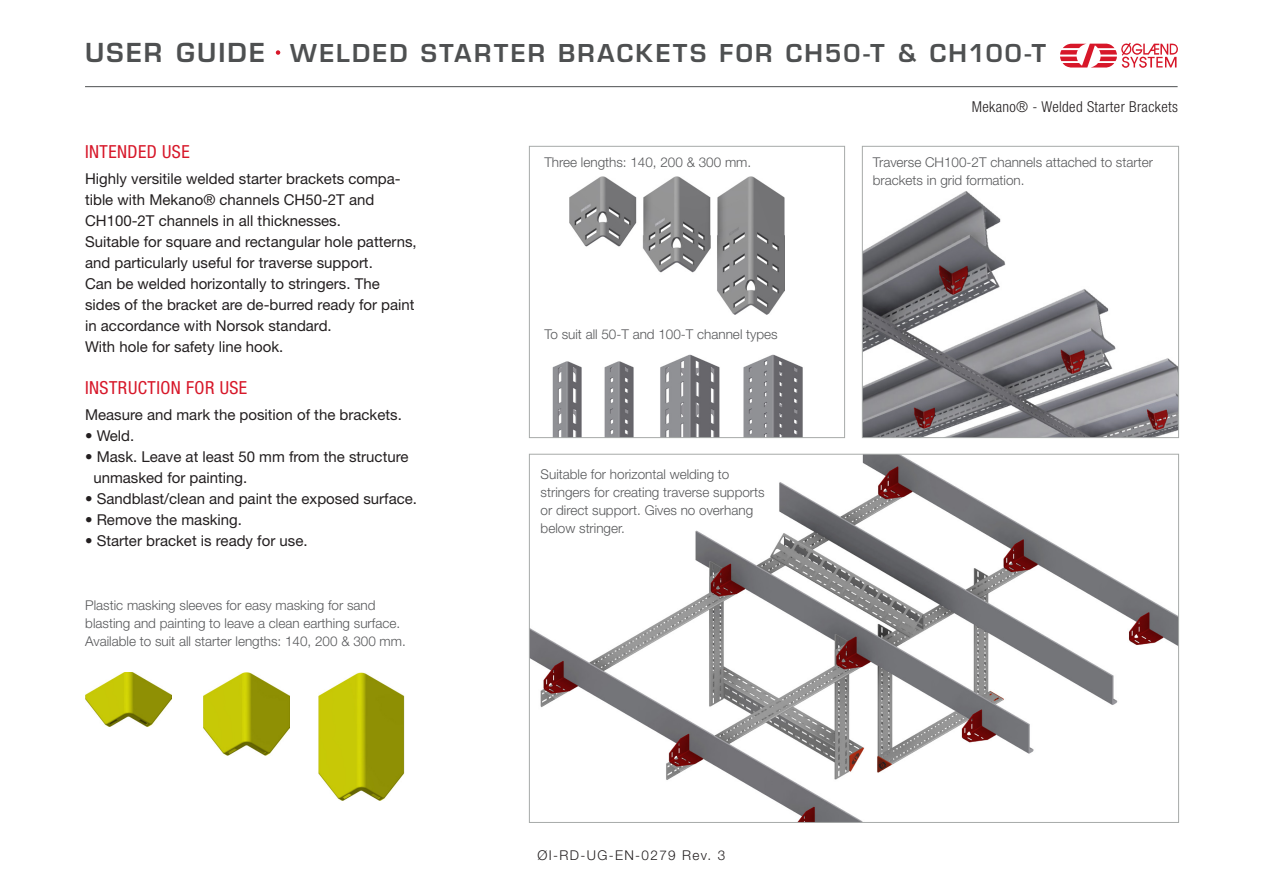
<style>
.page{position:relative;width:1263px;height:893px;background:#fff}
.page>*{position:absolute;margin:0;border:0;box-sizing:border-box;transform-origin:0 0}
.t1{font:600 25.5px "Eurostile LT Std";letter-spacing:.085em;color:#4e5051}
.t2{font:600 24px "Eurostile LT Std";letter-spacing:.095em;color:#4e5051}
.t3{font:condensed 18px "Helvetica Neue LT Std";letter-spacing:.025em;color:#d71729}
.Brødtekst{font:15px/21px "Helvetica Neue LT Std";color:#231f20}
.t4{font:300 condensed 15px "Helvetica Neue LT Std";letter-spacing:.025em;color:#231f20}
.Bildetekst{font:300 13.5px/18px "Helvetica Neue LT Std";color:#57585a}
.Nummer{font:300 13.5px "Helvetica Neue LT Std";letter-spacing:.1em;color:#231f20}
</style>
<div class="page">
<hr style="left:85px;top:86px;width:1092px;height:1px;background:#4e5051">
<svg style="left:1060px;top:42px;width:118px;height:26px"></svg>
<div style="left:274px;top:49px;width:8px;height:7px;background:#d71729;border-radius:50%"></div>
<div style="left:273px;top:47px;width:10px;height:11px;border:3px solid #fff;border-radius:50%"></div>
<img style="left:552px;top:354px;width:251px;height:82px">
<img style="left:570px;top:177px;width:215px;height:138px">
<div style="left:529px;top:146px;width:316px;height:292px;border:1px solid #a7aaa9"></div>
<img style="left:531px;top:456px;width:646px;height:365px">
<img style="left:864px;top:191px;width:313px;height:245px">
<div style="left:862px;top:146px;width:317px;height:292px;border:1px solid #a7aaa9"></div>
<img style="left:85px;top:672px;width:87px;height:55px">
<img style="left:318px;top:672px;width:87px;height:128px">
<img style="left:203px;top:672px;width:87px;height:84px">
<h1 class="t1" style="left:85px;top:36px;width:181px">USER GUIDE</h1>
<h2 class="t2" style="left:290px;top:38px;width:757px">WELDED STARTER BRACKETS FOR CH50-T &amp; CH100-T</h2>
<p class="t4" style="left:972px;top:98px;width:208px">Mekano® - Welded Starter Brackets</p>
<h3 class="t3" style="left:85px;top:142px;width:106px">INTENDED USE</h3>
<p class="Brødtekst" style="left:85px;top:168px;width:317px">Highly versitile welded starter brackets compa&shy;tible with Mekano® channels CH50-2T and<br>CH100-2T channels in all thicknesses.</p>
<p class="Brødtekst" style="left:85px;top:231px;width:333px">Suitable for square and rectangular hole patterns, and particularly useful for traverse support.</p>
<p class="Brødtekst" style="left:85px;top:273px;width:331px">Can be welded horizontally to stringers. The sides of the bracket are de-burred ready for paint in accordance with Norsok standard.</p>
<p class="Brødtekst" style="left:85px;top:336px;width:200px">With hole for safety line hook.</p>
<h3 class="t3" style="left:85px;top:378px;width:164px">INSTRUCTION FOR USE</h3>
<p class="Brødtekst" style="left:85px;top:404px;width:318px">Measure and mark the position of the brackets.</p>
<p class="Brødtekst" style="left:85px;top:425px;width:51px">• Weld.</p>
<p class="Brødtekst" style="left:93px;top:446px;width:317px;text-indent:-8px">• Mask. Leave at least 50 mm from the structure unmasked for painting.</p>
<p class="Brødtekst" style="left:85px;top:488px;width:334px">• Sandblast/clean and paint the exposed surface.</p>
<p class="Brødtekst" style="left:85px;top:509px;width:159px">• Remove the masking.</p>
<p class="Brødtekst" style="left:85px;top:530px;width:224px">• Starter bracket is ready for use.</p>
<p class="Bildetekst" style="left:85px;top:596px;width:322px">Plastic masking sleeves for easy masking for sand blasting and painting to leave a clean earthing surface.<br>Available to suit all starter lengths: 140, 200 &amp; 300 mm.</p>
<p class="Bildetekst" style="left:544px;top:153px;width:208px">Three lengths: 140, 200 &amp; 300 mm.</p>
<p class="Bildetekst" style="left:544px;top:325px;width:235px">To suit all 50-T and 100-T channel types</p>
<p class="Bildetekst" style="left:541px;top:465px;width:226px">Suitable for horizontal welding to stringers for creating traverse supports or direct support. Gives no overhang below stringer.</p>
<p class="Bildetekst" style="left:873px;top:153px;width:282px">Traverse CH100-2T channels attached to starter brackets in grid formation.</p>
<p class="Nummer" style="left:537px;top:847px;width:189px">ØI-RD-UG-EN-0279 Rev. 3</p>
</div>
